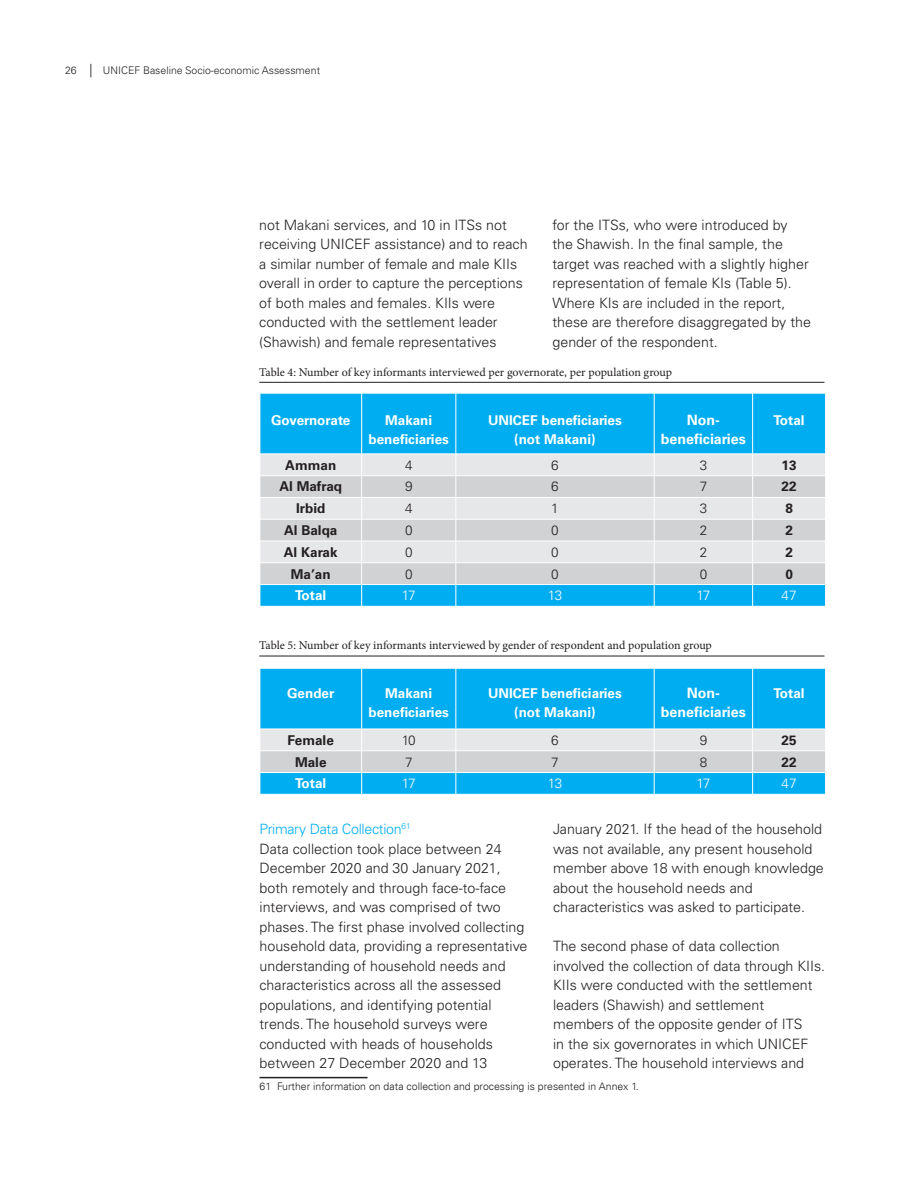
<style>
.page{position:relative;width:918px;height:1188px;background:#fff}
.page>*{position:absolute;margin:0;border:0;box-sizing:border-box;transform-origin:0 0}
.Body{font:300 14.25px/19.5px "Univers LT Pro 45";color:#231f20}
.Body-2{font:700 14.25px/19.5px "Univers LT Pro 65";color:#fff;text-align:center}
.Head_8{font:300 14.25px "Univers LT Std";letter-spacing:-.02em;color:#00adf0}
.Body-3{font:700 13.5px/19.5px "Univers LT Pro 65";color:#fff;text-align:center}
.Table_body{font:700 13.5px "Univers LT Pro 65";color:#231f20}
.Table_body-2{font:300 13.5px "Univers LT Pro 45";color:#231f20}
.Table_body-3{font:300 13.5px "Univers LT Pro 45";letter-spacing:-.06em;color:#fff}
.Table_body-4{font:700 13.5px "Univers LT Pro 65";color:#fff}
.Figure_head{font:12px "Minion Pro";letter-spacing:-.005em;color:#231f20}
.Footnotes{font:300 10.5px "Univers LT";color:#231f20}
.t1{font:300 10.5px "Univers LT Pro 45";color:#231f20}
.s1{font-size:13.5px}
</style>
<div class="page">
<hr style="left:259px;top:382px;width:565px;height:1px;background:#231f20">
<hr style="left:259px;top:656px;width:565px;height:1px;background:#231f20">
<hr style="left:260px;top:1077px;width:108px;height:1px;background:#231f20">
<svg style="left:260px;top:393px;width:566px;height:213px;background:#8acce6"></svg>
<svg style="left:260px;top:668px;width:566px;height:126px;background:#52bfea"></svg>
<p class="t1" style="left:65px;top:63px;width:257px">26 <span class="s1">|</span> UNICEF Baseline Socio-economic Assessment</p>
<p class="Body" style="left:259px;top:215px;width:270px">not Makani services, and 10 in ITSs not receiving UNICEF assistance) and to reach a similar number of female and male KIIs overall in order to capture the perceptions of both males and females. KIIs were conducted with the settlement leader (Shawish) and female representatives</p>
<p class="Body" style="left:552px;top:215px;width:260px">for the ITSs, who were introduced by the Shawish. In the final sample, the target was reached with a slightly higher representation of female KIs (Table 5).<br>Where KIs are included in the report, these are therefore disaggregated by the gender of the respondent.</p>
<p class="Figure_head" style="left:259px;top:364px;width:414px">Table 4: Number of key informants interviewed per governorate, per population group</p>
<p class="Body-3" style="left:271px;top:410px;width:81px">Governorate</p>
<p class="Body-3" style="left:369px;top:410px;width:82px">Makani beneficiaries</p>
<p class="Body-3" style="left:488px;top:410px;width:135px">UNICEF beneficiaries</p>
<p class="Body-3" style="left:514px;top:430px;width:83px">(not Makani)</p>
<p class="Body-2" style="left:661px;top:410px;width:86px">Non&shy;beneficiaries</p>
<p class="Body-3" style="left:774px;top:410px;width:32px">Total</p>
<p class="Table_body" style="left:285px;top:457px;width:52px">Amman</p>
<p class="Table_body-2" style="left:405px;top:457px;width:9px">4</p>
<p class="Table_body-2" style="left:551px;top:457px;width:9px">6</p>
<p class="Table_body-2" style="left:700px;top:457px;width:9px">3</p>
<p class="Table_body" style="left:782px;top:457px;width:17px">13</p>
<p class="Table_body" style="left:279px;top:479px;width:64px">Al Mafraq</p>
<p class="Table_body-2" style="left:405px;top:478px;width:9px">9</p>
<p class="Table_body-2" style="left:551px;top:478px;width:9px">6</p>
<p class="Table_body-2" style="left:700px;top:478px;width:9px">7</p>
<p class="Table_body" style="left:782px;top:479px;width:17px">22</p>
<p class="Table_body" style="left:296px;top:500px;width:31px">Irbid</p>
<p class="Table_body-2" style="left:405px;top:500px;width:9px">4</p>
<p class="Table_body-2" style="left:551px;top:500px;width:9px">1</p>
<p class="Table_body-2" style="left:700px;top:500px;width:9px">3</p>
<p class="Table_body" style="left:785px;top:500px;width:9px">8</p>
<p class="Table_body" style="left:284px;top:522px;width:55px">Al Balqa</p>
<p class="Table_body-2" style="left:405px;top:522px;width:9px">0</p>
<p class="Table_body-2" style="left:551px;top:522px;width:9px">0</p>
<p class="Table_body-2" style="left:700px;top:522px;width:9px">2</p>
<p class="Table_body" style="left:785px;top:522px;width:9px">2</p>
<p class="Table_body" style="left:284px;top:544px;width:55px">Al Karak</p>
<p class="Table_body-2" style="left:405px;top:544px;width:9px">0</p>
<p class="Table_body-2" style="left:551px;top:544px;width:9px">0</p>
<p class="Table_body-2" style="left:700px;top:544px;width:9px">2</p>
<p class="Table_body" style="left:785px;top:544px;width:9px">2</p>
<p class="Table_body" style="left:291px;top:566px;width:41px">Ma’an</p>
<p class="Table_body-2" style="left:405px;top:566px;width:9px">0</p>
<p class="Table_body-2" style="left:551px;top:566px;width:9px">0</p>
<p class="Table_body-2" style="left:700px;top:566px;width:9px">0</p>
<p class="Table_body" style="left:785px;top:566px;width:9px">0</p>
<p class="Table_body-4" style="left:295px;top:588px;width:32px">Total</p>
<p class="Table_body-3" style="left:402px;top:587px;width:16px">17</p>
<p class="Table_body-3" style="left:548px;top:587px;width:16px">13</p>
<p class="Table_body-3" style="left:696px;top:587px;width:16px">17</p>
<p class="Table_body-3" style="left:782px;top:587px;width:17px">47</p>
<p class="Figure_head" style="left:259px;top:637px;width:454px">Table 5: Number of key informants interviewed by gender of respondent and population group</p>
<p class="Body-3" style="left:287px;top:683px;width:49px">Gender</p>
<p class="Body-3" style="left:369px;top:683px;width:82px">Makani beneficiaries</p>
<p class="Body-3" style="left:488px;top:683px;width:135px">UNICEF beneficiaries</p>
<p class="Body-3" style="left:514px;top:703px;width:83px">(not Makani)</p>
<p class="Body-2" style="left:661px;top:683px;width:86px">Non&shy;beneficiaries</p>
<p class="Body-3" style="left:774px;top:683px;width:32px">Total</p>
<p class="Table_body" style="left:288px;top:732px;width:48px">Female</p>
<p class="Table_body-2" style="left:402px;top:732px;width:15px">10</p>
<p class="Table_body-2" style="left:551px;top:732px;width:9px">6</p>
<p class="Table_body-2" style="left:700px;top:732px;width:9px">9</p>
<p class="Table_body" style="left:782px;top:732px;width:17px">25</p>
<p class="Table_body" style="left:295px;top:754px;width:33px">Male</p>
<p class="Table_body-2" style="left:405px;top:754px;width:9px">7</p>
<p class="Table_body-2" style="left:551px;top:754px;width:9px">7</p>
<p class="Table_body-2" style="left:700px;top:754px;width:9px">8</p>
<p class="Table_body" style="left:782px;top:754px;width:17px">22</p>
<p class="Table_body-4" style="left:295px;top:776px;width:32px">Total</p>
<p class="Table_body-3" style="left:402px;top:775px;width:16px">17</p>
<p class="Table_body-3" style="left:548px;top:775px;width:16px">13</p>
<p class="Table_body-3" style="left:696px;top:775px;width:16px">17</p>
<p class="Table_body-3" style="left:782px;top:775px;width:17px">47</p>
<p class="Head_8" style="left:260px;top:820px;width:153px">Primary Data Collection<sup>61</sup></p>
<p class="Body" style="left:260px;top:839px;width:269px">Data collection took place between 24<br>December 2020 and 30 January 2021, both remotely and through face-to-face interviews, and was comprised of two phases. The first phase involved collecting household data, providing a representative understanding of household needs and characteristics across all the assessed populations, and identifying potential trends. The household surveys were conducted with heads of households between 27 December 2020 and 13</p>
<p class="Footnotes" style="left:260px;top:1080px;width:381px">61 Further information on data collection and processing is presented in Annex 1.</p>
<p class="Body" style="left:553px;top:819px;width:272px">January 2021. If the head of the household was not available, any present household member above 18 with enough knowledge about the household needs and characteristics was asked to participate.</p>
<p class="Body" style="left:553px;top:936px;width:274px">The second phase of data collection involved the collection of data through KIIs.<br>KIIs were conducted with the settlement leaders (Shawish) and settlement members of the opposite gender of ITS<br>in the six governorates in which UNICEF operates. The household interviews and</p>
</div>
